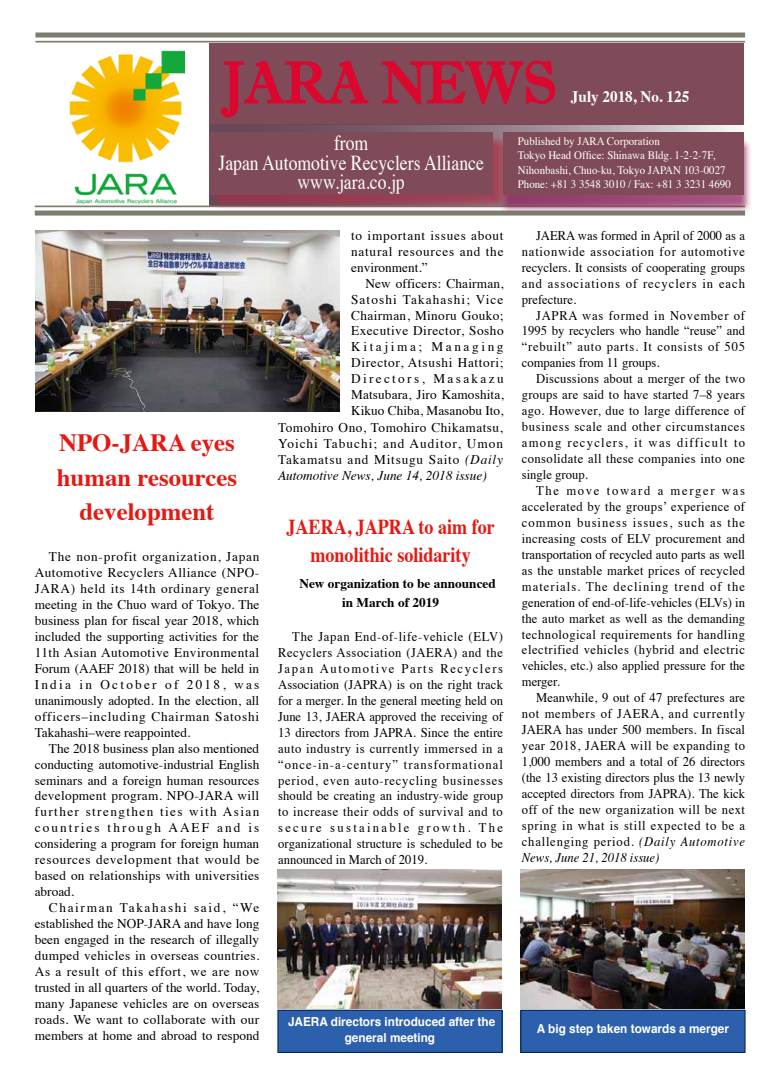
<style>
.page{position:relative;width:780px;height:1088px;background:#fff}
.page>*{position:absolute;margin:0;border:0;box-sizing:border-box;transform-origin:0 0}
.t1{font:58.5px "Imprint MT Shadow";color:#db072f;scale:.95 1}
.t2{font:700 24.75px/34.5px "Times";color:#e51913;text-align:center}
.t3{font:21.25px/19.5px "Times";color:#fff;text-align:center;scale:.83 1}
.t4{font:700 21.25px/27.5px "Times";color:#e51913;text-align:center;scale:.85 1}
.t5{font:700 16px "Times";color:#fff;scale:.95 1}
.t6{font:13.25px/16px "Times";letter-spacing:.02em;color:#000;text-align:justify;scale:.95 1}
.t7{font:13.25px/16px "Times";letter-spacing:.02em;color:#000;text-align:justify}
.t8{font:700 13.25px/18.6px "Times";color:#000}
.t9{font:700 12.38px/16px "Helvetica";color:#fff;text-align:center;scale:.95 1}
.t10{font:11.5px/14.1px "Times";color:#fff;scale:.95 1}
.s1{font-style:italic}
</style>
<div class="page">
<div style="left:35px;top:33px;width:710px;height:5px;background:#7d7c6e"></div>
<hr style="left:35px;top:41px;width:710px;height:2px;background:#7d7c6e">
<div style="left:209px;top:43px;width:534px;height:82px;background:#7f4b58"></div>
<svg style="left:221px;top:61px;width:148px;height:57px"></svg>
<svg style="left:381px;top:60px;width:175px;height:45px"></svg>
<svg style="left:209px;top:124px;width:535px;height:82px"></svg>
<hr style="left:35px;top:206px;width:710px;height:1px;background:#7d7c6e">
<div style="left:35px;top:211px;width:710px;height:5px;background:#7d7c6e"></div>
<div style="left:498px;top:137px;width:254px;height:77px;background:#8e225b;opacity:.75"></div>
<div style="left:503px;top:132px;width:241px;height:63px;background:#7f4b58"></div>
<div style="left:211px;top:134px;width:297px;height:77px;background:#aa3046;opacity:.75"></div>
<div style="left:209px;top:133px;width:284px;height:62px;background:#7f4b58"></div>
<img style="left:69px;top:50px;width:116px;height:153px">
<div style="left:278px;top:1010px;width:224px;height:42px;background:#2c60ad"></div>
<div style="left:278px;top:1010px;width:224px;height:42px;border:1px solid #001e4c"></div>
<img style="left:278px;top:869px;width:224px;height:139px">
<img style="left:35px;top:230px;width:304px;height:181px">
<div style="left:521px;top:1010px;width:224px;height:42px;background:#2c60ad"></div>
<div style="left:520px;top:1010px;width:225px;height:42px;border:1px solid #001e4c"></div>
<img style="left:520px;top:869px;width:224px;height:139px">
<h1 class="t1" style="left:221px;top:48px;width:355px">JARA NEWS</h1>
<p class="t5" style="left:571px;top:81px;width:126px">July 2018, No. 125</p>
<p class="t10" style="left:518px;top:133px;width:226px">Published by JARA Corporation<br>Tokyo Head Office: Shinawa Bldg. 1-2-2-7F, Nihonbashi, Chuo-ku, Tokyo JAPAN 103-0027<br>Phone: +81 3 3548 3010 / Fax: +81 3 3231 4690</p>
<h3 class="t3" style="left:218px;top:131px;width:321px">from<br>Japan Automotive Recyclers Alliance www.jara.co.jp</h3>
<h2 class="t2" style="left:57px;top:423px;width:182px">NPO-JARA eyes human resources development</h2>
<p class="t7" style="left:35px;top:548px;width:226px;text-indent:14px">The non-profit organization, Japan Automotive Recyclers Alliance (NPO-JARA) held its 14th ordinary general meeting in the Chuo ward of Tokyo. The business plan for fiscal year 2018, which included the supporting activities for the 11th Asian Automotive Environmental Forum (AAEF 2018) that will be held in India in October of 2018, was unanimously adopted. In the election, all officers–including Chairman Satoshi Takahashi–were reappointed.</p>
<p class="t7" style="left:35px;top:739px;width:226px;text-indent:14px">The 2018 business plan also mentioned conducting automotive-industrial English seminars and a foreign human resources development program. NPO-JARA will further strengthen ties with Asian countries through AAEF and is considering a program for foreign human resources development that would be based on relationships with universities abroad.</p>
<p class="t7" style="left:35px;top:898px;width:226px;text-indent:14px">Chairman Takahashi said, “We established the NOP-JARA and have long been engaged in the research of illegally dumped vehicles in overseas countries.<br>As a result of this effort, we are now trusted in all quarters of the world. Today, many Japanese vehicles are on overseas roads. We want to collaborate with our members at home and abroad to respond</p>
<p class="t7" style="left:351px;top:226px;width:154px">to important issues about natural resources and the environment.”</p>
<p class="t7" style="left:351px;top:274px;width:154px;text-indent:14px">New officers: Chairman, Satoshi Takahashi; Vice Chairman, Minoru Gouko; Executive Director, Sosho Kitajima; Managing Director, Atsushi Hattori; Directors, Masakazu Matsubara, Jiro Kamoshita, Kikuo Chiba, Masanobu Ito,</p>
<p class="t7" style="left:278px;top:418px;width:226px">Tomohiro Ono, Tomohiro Chikamatsu, Yoichi Tabuchi; and Auditor, Umon Takamatsu and Mitsugu Saito <span class="s1">(Daily Automotive News, June 14, 2018 issue)</span></p>
<h3 class="t4" style="left:286px;top:511px;width:247px">JAERA, JAPRA to aim for monolithic solidarity</h3>
<p class="t8" style="left:342px;top:573px;width:155px;text-indent:-43px">New organization to be announced in March of 2019</p>
<p class="t6" style="left:278px;top:627px;width:238px;text-indent:14px">The Japan End-of-life-vehicle (ELV)<br>Recyclers Association (JAERA) and the Japan Automotive Parts Recyclers Association (JAPRA) is on the right track for a merger. In the general meeting held on June 13, JAERA approved the receiving of 13 directors from JAPRA. Since the entire auto industry is currently immersed in a “once-in-a-century” transformational period, even auto-recycling businesses should be creating an industry-wide group to increase their odds of survival and to secure sustainable growth. The organizational structure is scheduled to be announced in March of 2019.</p>
<p class="t6" style="left:522px;top:226px;width:236px;text-indent:14px">JAERA was formed in April of 2000 as a nationwide association for automotive recyclers. It consists of cooperating groups and associations of recyclers in each prefecture.</p>
<p class="t6" style="left:522px;top:306px;width:236px;text-indent:14px">JAPRA was formed in November of 1995 by recyclers who handle “reuse” and “rebuilt” auto parts. It consists of 505 companies from 11 groups.</p>
<p class="t6" style="left:522px;top:370px;width:236px;text-indent:14px">Discussions about a merger of the two groups are said to have started 7–8 years ago. However, due to large difference of business scale and other circumstances among recyclers, it was difficult to consolidate all these companies into one single group.</p>
<p class="t6" style="left:522px;top:481px;width:236px;text-indent:14px">The move toward a merger was accelerated by the groups’ experience of common business issues, such as the increasing costs of ELV procurement and transportation of recycled auto parts as well as the unstable market prices of recycled materials. The declining trend of the generation of end-of-life-vehicles (ELVs) in the auto market as well as the demanding technological requirements for handling electrified vehicles (hybrid and electric vehicles, etc.) also applied pressure for the merger.</p>
<p class="t6" style="left:522px;top:689px;width:236px;text-indent:14px">Meanwhile, 9 out of 47 prefectures are not members of JAERA, and currently JAERA has under 500 members. In fiscal year 2018, JAERA will be expanding to 1,000 members and a total of 26 directors (the 13 existing directors plus the 13 newly accepted directors from JAPRA). The kick off of the new organization will be next spring in what is still expected to be a challenging period. <span class="s1">(Daily Automotive News, June 21, 2018 issue)</span></p>
<p class="t9" style="left:288px;top:1014px;width:219px">JAERA directors introduced after the general meeting</p>
<p class="t9" style="left:537px;top:1021px;width:204px">A big step taken towards a merger</p>
</div>
